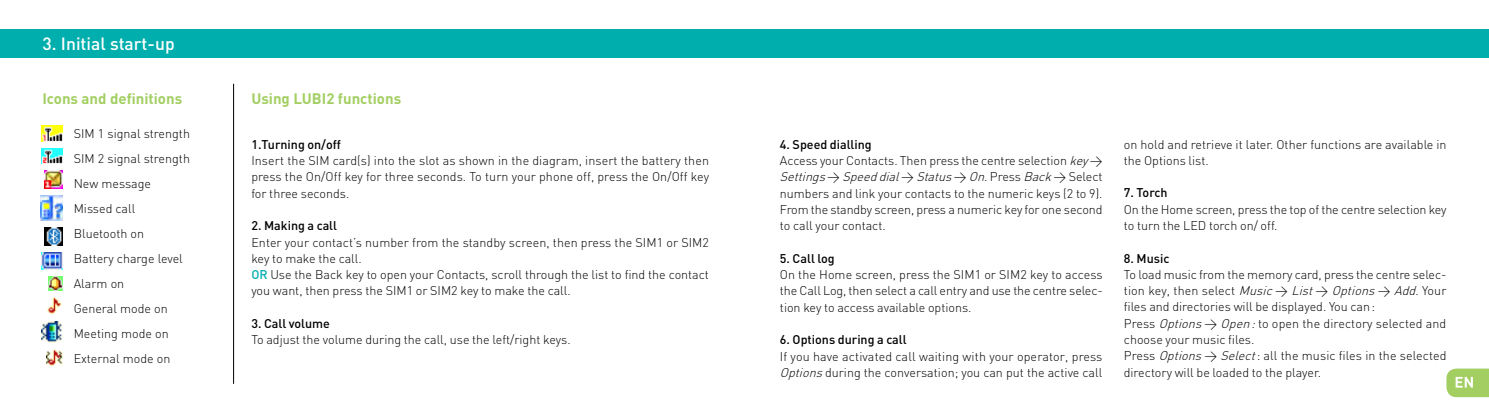
<style>
.page{position:relative;width:1489px;height:412px;background:#fff}
.page>*{position:absolute;margin:0;border:0;box-sizing:border-box;transform-origin:0 0}
.t1{font:500 17.5px "DIN";color:#fff}
.t2{font:700 15px "DIN";color:#a3cf62}
.t3{font:300 12.5px/16.2px "DIN";color:#000}
.t4{font:500 12.5px "DIN";color:#000}
.s1{font-weight:500;color:#00afad}
.s2{font-weight:500}
.s3{font-style:italic}
</style>
<div class="page">
<div style="left:0;top:29px;width:767px;height:28px;background:#00afad"></div>
<img style="left:41px;top:126px;width:21px;height:15px">
<img style="left:41px;top:148px;width:21px;height:15px">
<img style="left:45px;top:170px;width:17px;height:18px">
<img style="left:40px;top:195px;width:22px;height:25px">
<img style="left:45px;top:227px;width:17px;height:18px">
<img style="left:41px;top:252px;width:21px;height:17px">
<img style="left:48px;top:276px;width:14px;height:14px">
<img style="left:47px;top:297px;width:15px;height:16px">
<img style="left:41px;top:321px;width:21px;height:20px">
<img style="left:46px;top:349px;width:16px;height:15px">
<hr style="left:233px;top:84px;width:1px;height:299px;background:#000">
<div style="left:721px;top:29px;width:767px;height:28px;background:#00afad"></div>
<svg style="left:1446px;top:368px;width:42px;height:28px"></svg>
<h1 class="t1" style="left:43px;top:32px;width:134px">3. Initial start-up</h1>
<p class="t2" style="left:42px;top:89px;width:141px">Icons and definitions</p>
<p class="t2" style="left:251px;top:89px;width:151px">Using LUBI2 functions</p>
<p class="t3" style="left:74px;top:120px;width:118px;line-height:25px">SIM 1 signal strength<br>SIM 2 signal strength<br>New message<br>Missed call<br>Bluetooth on<br>Battery charge level<br>Alarm on<br>General mode on<br>Meeting mode on<br>External mode on</p>
<p class="t4" style="left:251px;top:136px;width:91px">1.Turning on/off</p>
<p class="t3" style="left:251px;top:152px;width:459px;text-align:justify">Insert the SIM card(s) into the slot as shown in the diagram, insert the battery then press the On/Off key for three seconds. To turn your phone off, press the On/Off key for three seconds.</p>
<p class="t4" style="left:251px;top:217px;width:87px">2. Making a call</p>
<p class="t3" style="left:251px;top:233px;width:459px">Enter your contact’s number from the standby screen, then press the SIM1 or SIM2 key to make the call.<br><span class="s1">OR</span> Use the Back key to open your Contacts, scroll through the list to find the contact you want, then press the SIM1 or SIM2 key to make the call.</p>
<p class="t4" style="left:251px;top:315px;width:80px">3. Call volume</p>
<p class="t3" style="left:251px;top:331px;width:321px">To adjust the volume during the call, use the left/right keys.</p>
<p class="t3" style="left:780px;top:136px;width:324px"><span class="s2">4. Speed dialling<br></span>Access your Contacts. Then press the centre selection <span class="s3">key</span>&gt; <span class="s3">Settings</span>&gt; <span class="s3">Speeddial</span>&gt; <span class="s3">Status</span>&gt; <span class="s3">On</span>. P r e s s <span class="s3">Back</span>&gt; S e l e c t numbers and link your contacts to the numeric keys (2 to 9).<br>From the standby screen, press a numeric key for one second to call your contact.</p>
<p class="t4" style="left:780px;top:250px;width:56px">5. Call log</p>
<p class="t3" style="left:780px;top:266px;width:324px;text-align:justify">On the Home screen, press the SIM1 or SIM2 key to access the Call Log, then select a call entry and use the centre selec&shy;tion key to access available options.</p>
<p class="t4" style="left:780px;top:331px;width:128px">6. Options during a call</p>
<p class="t3" style="left:780px;top:347px;width:324px">If you have activated call waiting with your operator, press<br><span class="s3">Options</span>during the conversation; you can put the active call</p>
<p class="t3" style="left:1123px;top:135px;width:324px">on hold and retrieve it later. Other functions are available in the Options list.</p>
<p class="t4" style="left:1123px;top:184px;width:45px">7. Torch</p>
<p class="t3" style="left:1123px;top:200px;width:324px">On the Home screen, press the top of the centre selection key to turn the LED torch on/ off.</p>
<p class="t4" style="left:1123px;top:249px;width:47px">8. Music</p>
<p class="t3" style="left:1123px;top:265px;width:324px">To load music from the memory card, press the centre selec&shy;tion key, then select <span class="s3">Music</span>&gt; <span class="s3">List</span>&gt; <span class="s3">Options</span>&gt; <span class="s3">Add</span>. Your files and directories will be displayed. You can:<br>Press <span class="s3">Options</span>&gt; <span class="s3">Open:</span>to open the directory selected and choose your music files.<br>Press <span class="s3">Options</span>&gt; <span class="s3">Select</span>: all the music files in the selected directory will be loaded to the player.</p>
</div>
